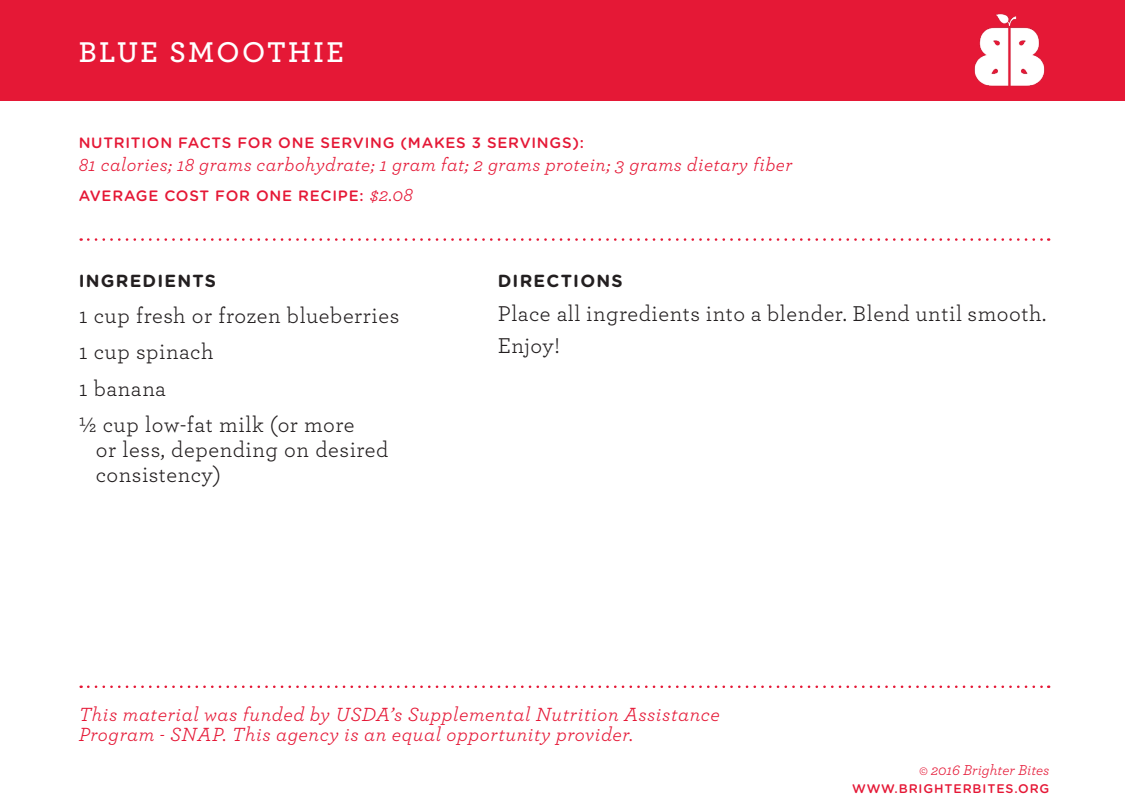
<style>
.page{position:relative;width:1125px;height:810px;background:#fff}
.page>*{position:absolute;margin:0;border:0;box-sizing:border-box;transform-origin:0 0}
.t1{font:600 30px "Archer";letter-spacing:.08em;color:#fff}
.t2{font:22.5px/25px "Archer";letter-spacing:.025em;color:#231f20}
.t3{font:italic 20px "Archer";letter-spacing:.03em;color:#e51836}
.t4{font:italic 19.25px "Archer";letter-spacing:.025em;color:#e51836}
.t5{font:700 17.5px "Gotham Rounded";letter-spacing:.07em;color:#231f20}
.t6{font:500 15px "Gotham Rounded";letter-spacing:.05em;color:#e51836}
.t7{font:italic 15px "Archer";color:#e51836}
.t8{font:500 12.5px "Gotham Rounded";letter-spacing:.07em;color:#e51836}
.s1{font-family:"Archer";font-weight:400;font-style:italic;font-size:19.25px}
</style>
<div class="page">
<div style="left:0;top:0;width:1125px;height:101px;background:#e51836"></div>
<svg style="left:88px;top:238px;width:961px;height:3px"></svg>
<svg style="left:88px;top:686px;width:961px;height:2px"></svg>
<img style="left:974px;top:14px;width:71px;height:72px">
<p class="t1" style="left:79px;top:29px;width:267px">BLUE SMOOTHIE</p>
<p class="t6" style="left:79px;top:132px;width:507px">NUTRITION FACTS FOR ONE SERVING (MAKES 3 SERVINGS):</p>
<p class="t4" style="left:79px;top:150px;width:715px">81 calories; 18 grams carbohydrate; 1 gram fat; 2 grams protein; 3 grams dietary fiber</p>
<p class="t6" style="left:79px;top:185px;width:336px">AVERAGE COST FOR ONE RECIPE: <span class="s1">$2.08</span></p>
<p class="t5" style="left:79px;top:268px;width:139px">INGREDIENTS</p>
<p class="t2" style="left:79px;top:302px;width:322px">1 cup fresh or frozen blueberries</p>
<p class="t2" style="left:79px;top:338px;width:136px">1 cup spinach</p>
<p class="t2" style="left:79px;top:375px;width:89px">1 banana</p>
<p class="t2" style="left:96px;top:411px;width:294px;text-indent:-17px">½ cup low-fat milk (or more<br>or less, depending on desired consistency)</p>
<p class="t5" style="left:498px;top:268px;width:127px">DIRECTIONS</p>
<p class="t2" style="left:498px;top:296px;width:550px;line-height:32.2px">Place all ingredients into a blender. Blend until smooth.<br>Enjoy!</p>
<p class="t3" style="left:79px;top:700px;width:643px">This material was funded by USDA’s Supplemental Nutrition Assistance</p>
<p class="t3" style="left:79px;top:720px;width:556px">Program - SNAP. This agency is an equal opportunity provider.</p>
<p class="t7" style="left:919px;top:759px;width:132px">© 2016 Brighter Bites</p>
<p class="t8" style="left:852px;top:779px;width:199px">WWW.BRIGHTERBITES.ORG</p>
</div>
